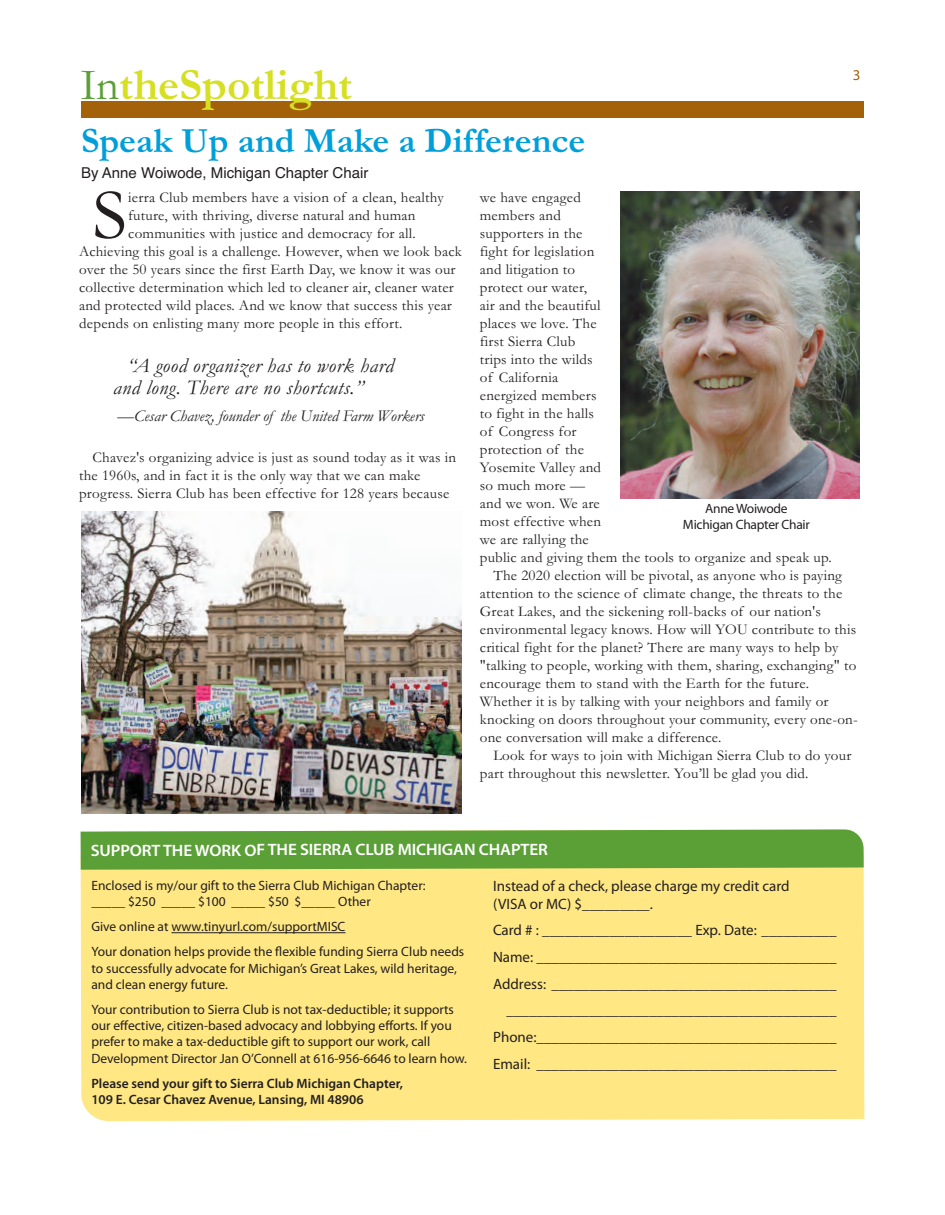
<style>
.page{position:relative;width:945px;height:1215px;background:#fff}
.page>*{position:absolute;margin:0;border:0;box-sizing:border-box;transform-origin:0 0}
.t1{font:72.15px "Garamond";color:#231f20}
.t2{font:700 45px "Garamond";color:#d6df21}
.t3{font:700 36px "Garamond";color:#009fda}
.t4{font:italic 21px/22.2px "Garamond";letter-spacing:.02em;color:#231f20}
.t5{font:600 16.5px "Myriad Pro";letter-spacing:-.01em;color:#fff;scale:1.04 1}
.t6{font:italic 16.5px "Garamond";color:#231f20}
.t7{font:15px/18px "Garamond";letter-spacing:.015em;color:#231f20}
.t8{font:15px "Myriad Pro";color:#231f20}
.t9{font:15px "Helvetica";color:#231f20}
.t10{font:15px "Myriad Pro";color:#a36109}
.t11{font:13.5px/16.2px "Myriad Pro";color:#231f20}
.t12{font:600 13.5px "Myriad Pro";color:#231f20}
.t13{font:13.5px "Myriad Pro";letter-spacing:-.02em;color:#231f20}
.s1{font-weight:400;color:#5b9f37}
</style>
<div class="page">
<div style="left:81px;top:101px;width:783px;height:16px;background:#a36109"></div>
<div style="left:81px;top:870px;width:783px;height:251px;background:#ffe783"></div>
<svg style="left:81px;top:829px;width:783px;height:41px;background:#67a540"></svg>
<img style="left:621px;top:192px;width:239px;height:307px">
<hr style="left:171px;top:932px;width:174px;height:1px;background:#231f20">
<img style="left:81px;top:512px;width:381px;height:302px">
<p class="t2" style="left:80px;top:68px;width:273px"><span class="s1">In</span>theSpotlight</p>
<p class="t3" style="left:81px;top:127px;width:506px">Speak Up and Make a Difference</p>
<p class="t9" style="left:81px;top:167px;width:289px">By Anne Woiwode, Michigan Chapter Chair</p>
<p class="t10" style="left:853px;top:70px;width:9px">3</p>
<p class="t1" style="left:93px;top:190px;width:36px">S</p>
<p class="t7" style="left:128px;top:190px;width:317px">ierra Club members have a vision of a clean, healthy</p>
<p class="t7" style="left:128px;top:208px;width:289px">future, with thriving, diverse natural and human</p>
<p class="t7" style="left:128px;top:226px;width:289px">communities with justice and democracy for all.</p>
<p class="t7" style="left:79px;top:244px;width:384px">Achieving this goal is a challenge. However, when we look back</p>
<p class="t7" style="left:79px;top:262px;width:378px">over the 50 years since the first Earth Day, we know it was our</p>
<p class="t7" style="left:79px;top:280px;width:376px">collective determination which led to cleaner air, cleaner water</p>
<p class="t7" style="left:79px;top:298px;width:374px">and protected wild places. And we know that success this year</p>
<p class="t7" style="left:79px;top:316px;width:325px">depends on enlisting many more people in this effort.</p>
<p class="t4" style="left:113px;top:356px;width:282px;text-indent:14px">“A good organizer has to work hard and long. There are no shortcuts.”</p>
<p class="t6" style="left:118px;top:410px;width:308px">—Cesar Chavez, founder of the United Farm Workers</p>
<p class="t7" style="left:79px;top:450px;width:378px;text-indent:13px">Chavez's organizing advice is just as sound today as it was in the 1960s, and in fact it is the only way that we can make progress. Sierra Club has been effective for 128 years because</p>
<p class="t7" style="left:480px;top:190px;width:353px">we have engaged<br>members and<br>supporters in the<br>fight for legislation<br>and litigation to<br>protect our water,<br>air and the beautiful<br>places we love. The<br>first Sierra Club<br>trips into the wilds<br>of California<br>energized members<br>to fight in the halls<br>of Congress for<br>protection of the<br>Yosemite Valley and<br>so much more —<br>and we won. We are<br>most effective when<br>we are rallying the<br>public and giving them the tools to organize and speak up.</p>
<p class="t7" style="left:480px;top:568px;width:379px;text-indent:14px">The 2020 election will be pivotal, as anyone who is paying attention to the science of climate change, the threats to the Great Lakes, and the sickening roll-backs of our nation's environmental legacy knows. How will YOU contribute to this critical fight for the planet? There are many ways to help by "talking to people, working with them, sharing, exchanging" to encourage them to stand with the Earth for the future.<br>Whether it is by talking with your neighbors and family or knocking on doors throughout your community, every one-on&shy;one conversation will make a difference.</p>
<p class="t7" style="left:480px;top:748px;width:373px;text-indent:13px">Look for ways to join with Michigan Sierra Club to do your part throughout this newsletter. You’ll be glad you did.</p>
<p class="t13" style="left:705px;top:503px;width:84px">Anne Woiwode</p>
<p class="t13" style="left:683px;top:519px;width:128px">Michigan Chapter Chair</p>
<p class="t5" style="left:91px;top:844px;width:441px">SUPPORT THE WORK OF THE SIERRA CLUB MICHIGAN CHAPTER</p>
<p class="t11" style="left:91px;top:878px;width:336px">Enclosed is my/our gift to the Sierra Club Michigan Chapter:</p>
<p class="t11" style="left:91px;top:895px;width:281px">_____ $250 _____ $100 _____ $50 $_____ Other</p>
<p class="t11" style="left:91px;top:920px;width:256px">Give online at www.tinyurl.com/supportMISC</p>
<p class="t11" style="left:91px;top:945px;width:374px">Your donation helps provide the flexible funding Sierra Club needs to successfully advocate for Michigan’s Great Lakes, wild heritage, and clean energy future.</p>
<p class="t11" style="left:91px;top:1003px;width:377px">Your contribution to Sierra Club is not tax-deductible; it supports our effective, citizen-based advocacy and lobbying efforts. If you prefer to make a tax-deductible gift to support our work, call Development Director Jan O’Connell at 616-956-6646 to learn how.</p>
<p class="t12" style="left:91px;top:1078px;width:313px">Please send your gift to Sierra Club Michigan Chapter,</p>
<p class="t12" style="left:91px;top:1094px;width:274px">109 E. Cesar Chavez Avenue, Lansing, MI 48906</p>
<p class="t8" style="left:493px;top:880px;width:298px">Instead of a check, please charge my credit card</p>
<p class="t8" style="left:493px;top:898px;width:161px">(VISA or MC) $_________.</p>
<p class="t8" style="left:493px;top:925px;width:345px">Card # : ____________________ Exp. Date: __________</p>
<p class="t8" style="left:493px;top:951px;width:345px">Name: ________________________________________</p>
<p class="t8" style="left:493px;top:978px;width:345px">Address: ______________________________________</p>
<p class="t8" style="left:507px;top:1005px;width:331px">____________________________________________</p>
<p class="t8" style="left:493px;top:1032px;width:345px">Phone:________________________________________</p>
<p class="t8" style="left:493px;top:1058px;width:345px">Email: ________________________________________</p>
</div>
